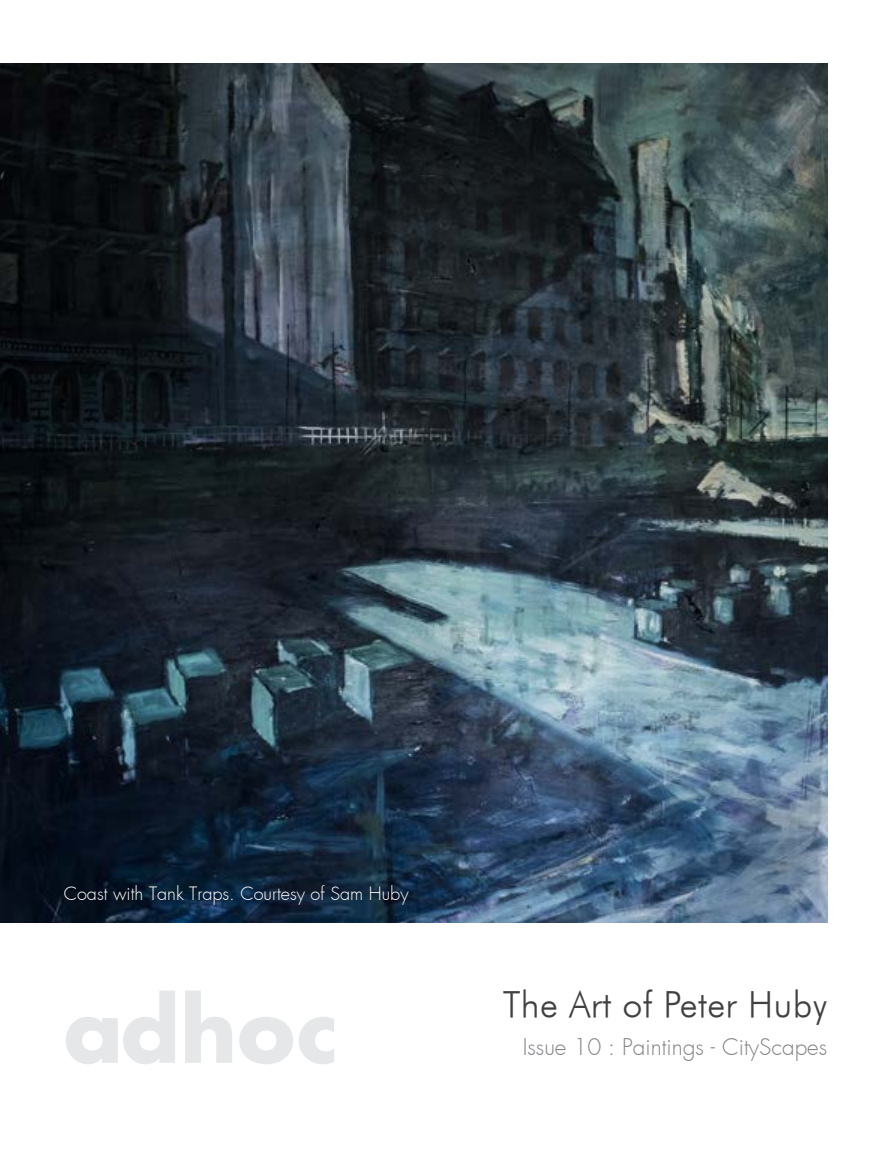
<style>
.page{position:relative;width:891px;height:1161px;background:#fff}
.page>*{position:absolute;margin:0;border:0;box-sizing:border-box;transform-origin:0 0}
.t1{font:87px "Futura Koyu";color:#e6e7e8}
.t2{font:italic 36px "Futura";letter-spacing:.01em;color:#414042}
.t3{font:300 22.5px "Futura";color:#808285}
.t4{font:300 18px "Futura";color:#fff}
</style>
<div class="page">
<img style="left:0;top:64px;width:827px;height:859px">
<p class="t4" style="left:64px;top:881px;width:346px">Coast with Tank Traps. Courtesy of Sam Huby</p>
<h1 class="t1" style="left:64px;top:970px;width:276px">adhoc</h1>
<h2 class="t2" style="left:503px;top:982px;width:326px">The Art of Peter Huby</h2>
<p class="t3" style="left:523px;top:1033px;width:306px">Issue 10 : Paintings - CityScapes</p>
</div>
